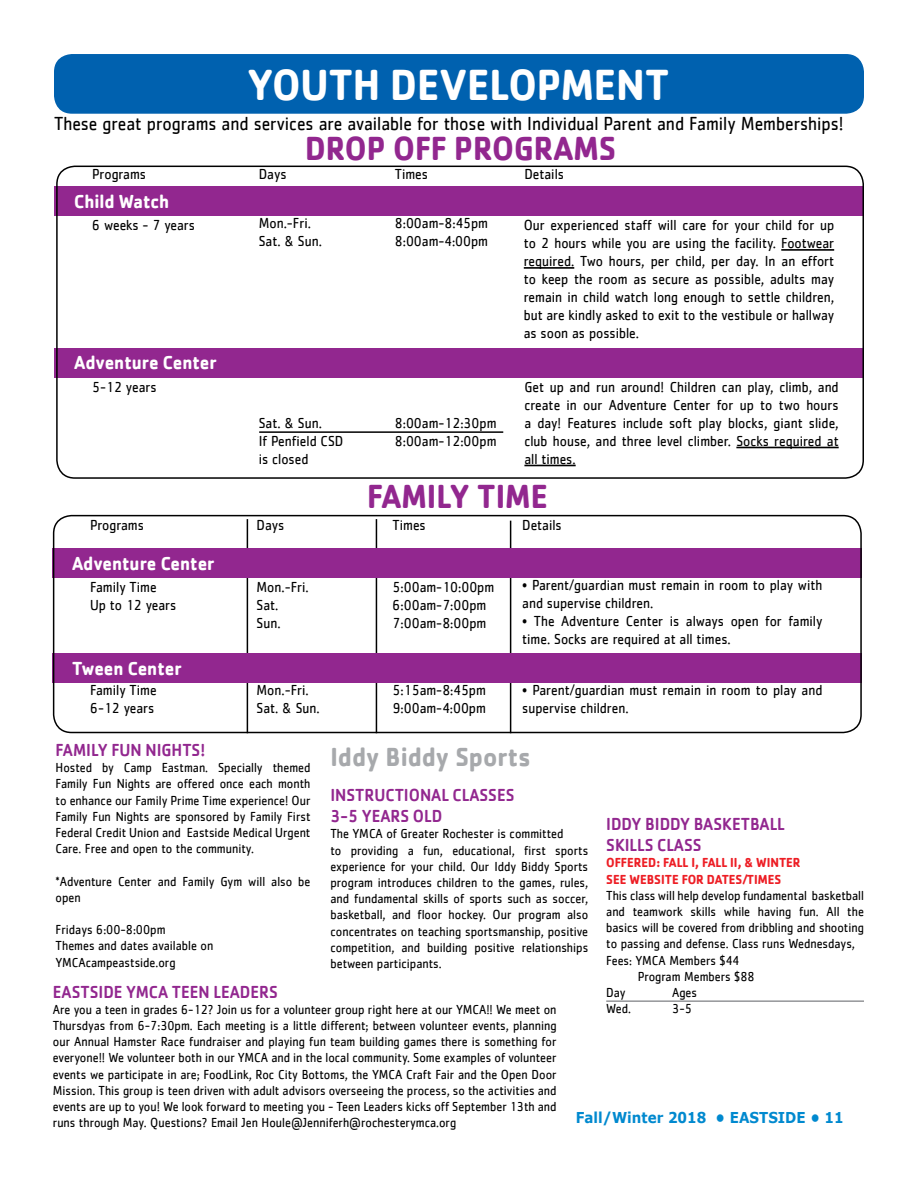
<style>
.page{position:relative;width:918px;height:1188px;background:#fff}
.page>*{position:absolute;margin:0;border:0;box-sizing:border-box;transform-origin:0 0}
.t1{font:700 45px "Cachet";color:#fff;scale:.9 1}
.t2{font:700 34.5px "Cachet";color:#92278f;scale:.9 1}
.t3{font:700 27px "Cachet";color:#a7a9ac;scale:.9 1}
.t4{font:19.5px "Cachet";color:#000;scale:.9 1}
.t5{font:700 19.5px "Cachet";color:#fff;scale:.9 1}
.t6{font:500 18px/21.6px "Cachet";color:#92278f;scale:.9 1}
.t7{font:15px/18px "Cachet";color:#000;scale:.9 1}
.t8{font:700 15px "Verdana";color:#0089cf;scale:.9 1}
.t9{font:13.5px/16.2px "Cachet";color:#000;scale:.9 1}
.t10{font:700 13.5px/16.2px "Cachet";color:#ed1d24;scale:.9 1}
</style>
<div class="page">
<div style="left:54px;top:54px;width:810px;height:60px;background:#0061af;border-radius:18px"></div>
<hr style="left:247px;top:519px;width:1px;height:214px;background:#000">
<hr style="left:376px;top:519px;width:1px;height:214px;background:#000">
<hr style="left:510px;top:521px;width:1px;height:212px;background:#000">
<hr style="left:781px;top:249px;width:53px;height:2px;background:#000">
<hr style="left:524px;top:267px;width:50px;height:2px;background:#000">
<hr style="left:736px;top:447px;width:103px;height:1px;background:#000">
<hr style="left:524px;top:465px;width:52px;height:1px;background:#000">
<div style="left:52px;top:654px;width:810px;height:29px;background:#92278f"></div>
<div style="left:52px;top:548px;width:810px;height:30px;background:#92278f"></div>
<div style="left:54px;top:348px;width:810px;height:29px;background:#92278f"></div>
<div style="left:54px;top:186px;width:810px;height:29px;background:#92278f"></div>
<div style="left:56px;top:166px;width:808px;height:313px;border:2px solid #000;border-radius:18px"></div>
<div style="left:53px;top:515px;width:809px;height:218px;border:2px solid #000;border-radius:18px"></div>
<hr style="left:259px;top:431px;width:244px;height:2px;background:#000">
<hr style="left:606px;top:1000px;width:258px;height:2px;background:#939598">
<h1 class="t1" style="left:247px;top:55px;width:470px">YOUTH DEVELOPMENT</h1>
<h3 class="t4" style="left:54px;top:112px;width:879px">These great programs and services are available for those with Individual Parent and Family Memberships!</h3>
<h2 class="t2" style="left:305px;top:126px;width:347px">DROP OFF PROGRAMS</h2>
<p class="t7" style="left:92px;top:165px;width:61px">Programs</p>
<p class="t7" style="left:259px;top:165px;width:32px">Days</p>
<p class="t7" style="left:395px;top:165px;width:38px">Times</p>
<p class="t7" style="left:524px;top:165px;width:45px">Details</p>
<p class="t7" style="left:92px;top:216px;width:116px">6 weeks - 7 years</p>
<p class="t7" style="left:259px;top:214px;width:72px">Mon.-Fri.<br>Sat. &amp; Sun.</p>
<p class="t7" style="left:395px;top:214px;width:105px">8:00am-8:45pm<br>8:00am-4:00pm</p>
<p class="t7" style="left:524px;top:216px;width:346px;text-align:justify">Our experienced staff will care for your child for up to 2 hours while you are using the facility. Footwear required. Two hours, per child, per day. In an effort to keep the room as secure as possible, adults may remain in child watch long enough to settle children, but are kindly asked to exit to the vestibule or hallway as soon as possible.</p>
<h3 class="t5" style="left:74px;top:188px;width:107px">Child Watch</h3>
<h3 class="t5" style="left:74px;top:350px;width:160px">Adventure Center</h3>
<p class="t7" style="left:92px;top:378px;width:73px">5-12 years</p>
<p class="t7" style="left:259px;top:414px;width:95px">Sat. &amp; Sun.<br>If Penfield CSD is closed</p>
<p class="t7" style="left:395px;top:414px;width:114px">8:00am-12:30pm<br>8:00am-12:00pm</p>
<p class="t7" style="left:524px;top:377px;width:351px;text-align:justify">Get up and run around! Children can play, climb, and create in our Adventure Center for up to two hours a day! Features include soft play blocks, giant slide, club house, and three level climber. Socks required at all times.</p>
<h2 class="t2" style="left:367px;top:474px;width:202px">FAMILY TIME</h2>
<p class="t7" style="left:90px;top:515px;width:61px">Programs</p>
<p class="t7" style="left:257px;top:515px;width:32px">Days</p>
<p class="t7" style="left:393px;top:515px;width:38px">Times</p>
<p class="t7" style="left:522px;top:515px;width:45px">Details</p>
<h3 class="t5" style="left:72px;top:551px;width:160px">Adventure Center</h3>
<p class="t7" style="left:90px;top:578px;width:97px">Family Time<br>Up to 12 years</p>
<p class="t7" style="left:257px;top:578px;width:60px">Mon.-Fri.<br>Sat.<br>Sun.</p>
<p class="t7" style="left:393px;top:578px;width:114px">5:00am-10:00pm<br>6:00am-7:00pm<br>7:00am-8:00pm</p>
<p class="t7" style="left:522px;top:576px;width:335px">• Parent/guardian must remain in room to play with and supervise children.</p>
<p class="t7" style="left:522px;top:612px;width:335px">• The Adventure Center is always open for family time. Socks are required at all times.</p>
<h3 class="t5" style="left:72px;top:656px;width:123px">Tween Center</h3>
<p class="t7" style="left:90px;top:681px;width:75px">Family Time<br>6-12 years</p>
<p class="t7" style="left:257px;top:681px;width:72px">Mon.-Fri.<br>Sat. &amp; Sun.</p>
<p class="t7" style="left:393px;top:681px;width:105px">5:15am-8:45pm<br>9:00am-4:00pm</p>
<p class="t7" style="left:522px;top:681px;width:335px">• Parent/guardian must remain in room to play and supervise children.</p>
<h3 class="t6" style="left:56px;top:739px;width:168px">FAMILY FUN NIGHTS!</h3>
<p class="t9" style="left:56px;top:759px;width:285px;text-align:justify">Hosted by Camp Eastman. Specially themed Family Fun Nights are offered once each month to enhance our Family Prime Time experience! Our Family Fun Nights are sponsored by Family First Federal Credit Union and Eastside Medical Urgent Care. Free and open to the community.</p>
<p class="t9" style="left:56px;top:873px;width:285px">*Adventure Center and Family Gym will also be open</p>
<p class="t9" style="left:56px;top:921px;width:177px">Fridays 6:00-8:00pm<br>Themes and dates available on<br>YMCAcampeastside.org</p>
<h3 class="t3" style="left:330px;top:739px;width:224px">Iddy Biddy Sports</h3>
<h3 class="t6" style="left:330px;top:783px;width:206px">INSTRUCTIONAL CLASSES<br>3-5 YEARS OLD</h3>
<p class="t9" style="left:330px;top:826px;width:288px">The YMCA of Greater Rochester is committed<br>to providing a fun, educational, first sports experience for your child. Our Iddy Biddy Sports program introduces children to the games, rules, and fundamental skills of sports such as soccer, basketball, and floor hockey. Our program also concentrates on teaching sportsmanship, positive competition, and building positive relationships between participants.</p>
<h3 class="t6" style="left:606px;top:812px;width:200px">IDDY BIDDY BASKETBALL<br>SKILLS CLASS</h3>
<p class="t10" style="left:606px;top:854px;width:218px">OFFERED: FALL I, FALL II, &amp; WINTER<br>SEE WEBSITE FOR DATES/TIMES</p>
<p class="t9" style="left:606px;top:887px;width:288px">This class will help develop fundamental basketball</p>
<p class="t9" style="left:606px;top:903px;width:288px">and teamwork skills while having fun. All the</p>
<p class="t9" style="left:606px;top:919px;width:288px">basics will be covered from dribbling and shooting</p>
<p class="t9" style="left:606px;top:935px;width:278px">to passing and defense. Class runs Wednesdays,</p>
<p class="t9" style="left:606px;top:952px;width:149px">Fees: YMCA Members $44</p>
<p class="t9" style="left:638px;top:968px;width:132px">Program Members $88</p>
<p class="t9" style="left:606px;top:984px;width:23px">Day</p>
<p class="t9" style="left:672px;top:984px;width:29px">Ages</p>
<p class="t9" style="left:606px;top:1000px;width:29px">Wed.</p>
<p class="t9" style="left:672px;top:1000px;width:23px">3-5</p>
<h3 class="t6" style="left:53px;top:980px;width:251px">EASTSIDE YMCA TEEN LEADERS</h3>
<p class="t9" style="left:53px;top:1001px;width:561px;text-align:justify">Are you a teen in grades 6-12? Join us for a volunteer group right here at our YMCA!! We meet on Thursdyas from 6-7:30pm. Each meeting is a little different; between volunteer events, planning our Annual Hamster Race fundraiser and playing fun team building games there is something for everyone!! We volunteer both in our YMCA and in the local community. Some examples of volunteer events we participate in are; FoodLink, Roc City Bottoms, the YMCA Craft Fair and the Open Door Mission. This group is teen driven with adult advisors overseeing the process, so the activities and events are up to you! We look forward to meeting you - Teen Leaders kicks off September 13th and runs through May. Questions? Email Jen Houle@Jenniferh@rochesterymca.org</p>
<p class="t8" style="left:576px;top:1107px;width:299px">Fall/Winter 2018 • EASTSIDE • 11</p>
</div>
